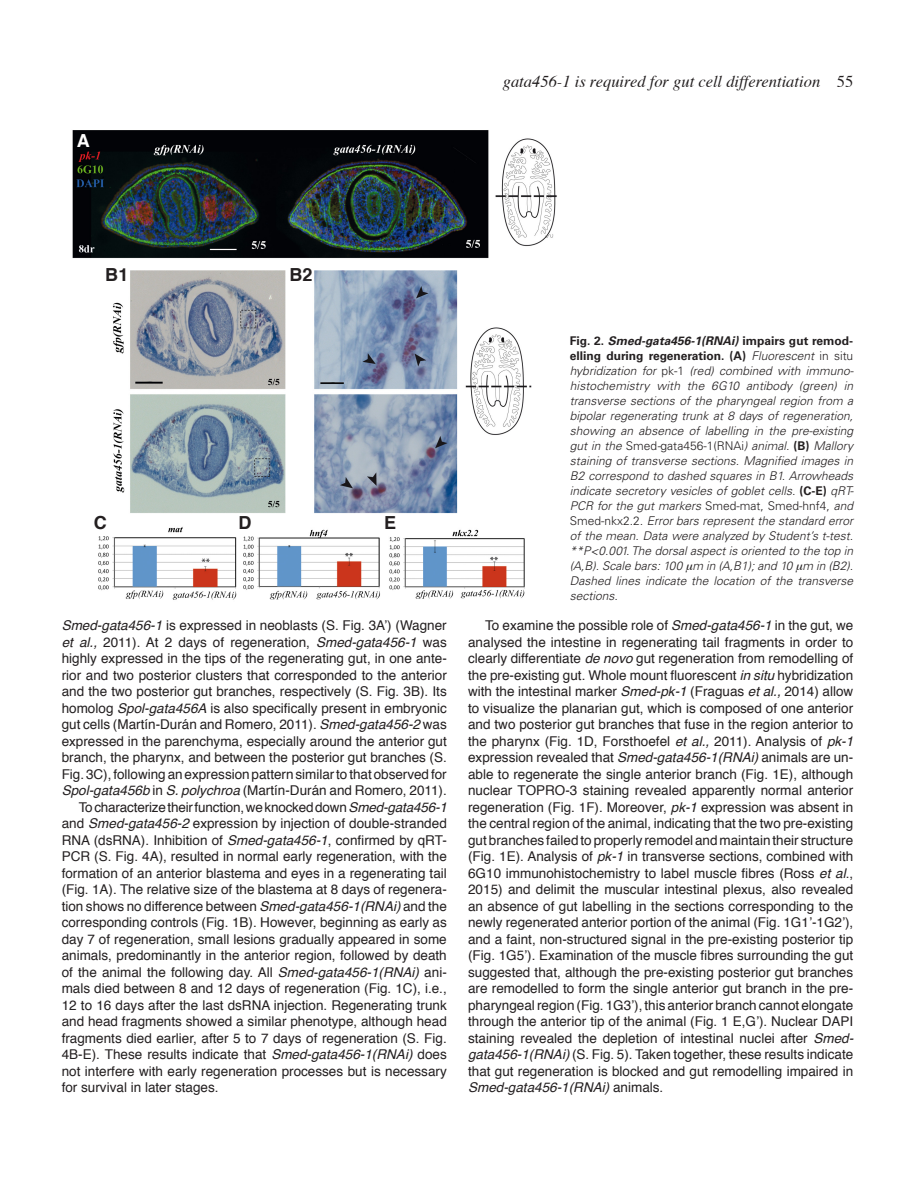
<style>
.page{position:relative;width:915px;height:1191px;background:#fff}
.page>*{position:absolute;margin:0;border:0;box-sizing:border-box;transform-origin:0 0}
._0-PictureA_B_C{font:700 18px "Helvetica";color:#231f20}
._0-PictureA_B_C-2{font:700 18px "Helvetica";color:#fff}
.t1{font:italic 16.5px "Times";color:#231f20}
._0-Texto{font:13.5px/16.5px "Helvetica";color:#231f20;text-align:justify}
._0-PictureLegendText{font:italic 300 12px/15px "Univers LT Std";color:#231f20;text-align:justify}
.s1{font-style:normal}
.s2{font-style:italic}
.s3{font-weight:700;font-style:normal}
.s4{font-weight:700}
</style>
<div class="page">
<img style="left:72px;top:130px;width:485px;height:470px">
<p class="_0-PictureA_B_C-2" style="left:77px;top:127px;width:14px">A</p>
<p class="t1" style="left:502px;top:67px;width:352px">gata456-1 is required for gut cell differentiation <span class="s1">55</span></p>
<p class="_0-PictureA_B_C" style="left:105px;top:261px;width:25px">B1</p>
<p class="_0-PictureA_B_C" style="left:289px;top:261px;width:25px">B2</p>
<p class="_0-PictureA_B_C" style="left:94px;top:508px;width:14px">C</p>
<p class="_0-PictureA_B_C" style="left:238px;top:508px;width:14px">D</p>
<p class="_0-PictureA_B_C" style="left:384px;top:508px;width:14px">E</p>
<p class="_0-Texto" style="left:62px;top:617px;width:386px"><span class="s2">Smed-gata456-1</span> is expressed in neoblasts (S. Fig. 3A’) (Wagner <span class="s2">et al.,</span> 2011). At 2 days of regeneration, <span class="s2">Smed-gata456-1</span> was highly expressed in the tips of the regenerating gut, in one ante&shy;rior and two posterior clusters that corresponded to the anterior and the two posterior gut branches, respectively (S. Fig. 3B). Its homolog <span class="s2">Spol-gata456A</span> is also specifically present in embryonic gut cells (Martín-Durán and Romero, 2011). <span class="s2">Smed-gata456-2</span> was expressed in the parenchyma, especially around the anterior gut branch, the pharynx, and between the posterior gut branches (S.<br>Fig. 3C), following an expression pattern similar to that observed for <span class="s2">Spol-gata456b</span> in <span class="s2">S. polychroa</span> (Martín-Durán and Romero, 2011).</p>
<p class="_0-Texto" style="left:62px;top:799px;width:386px;text-indent:17px">To characterize their function, we knocked down <span class="s2">Smed-gata456-1 </span>and <span class="s2">Smed-gata456-2</span> expression by injection of double-stranded RNA (dsRNA). Inhibition of <span class="s2">Smed-gata456-1</span>, confirmed by qRT-PCR (S. Fig. 4A), resulted in normal early regeneration, with the formation of an anterior blastema and eyes in a regenerating tail (Fig. 1A). The relative size of the blastema at 8 days of regenera&shy;tion shows no difference between <span class="s2">Smed-gata456-1(RNAi)</span> and the corresponding controls (Fig. 1B). However, beginning as early as day 7 of regeneration, small lesions gradually appeared in some animals, predominantly in the anterior region, followed by death of the animal the following day. All <span class="s2">Smed-gata456-1(RNAi)</span> ani&shy;mals died between 8 and 12 days of regeneration (Fig. 1C), i.e., 12 to 16 days after the last dsRNA injection. Regenerating trunk and head fragments showed a similar phenotype, although head fragments died earlier, after 5 to 7 days of regeneration (S. Fig.<br>4B-E). These results indicate that <span class="s2">Smed-gata456-1(RNAi)</span> does not interfere with early regeneration processes but is necessary for survival in later stages.</p>
<p class="_0-PictureLegendText" style="left:569px;top:333px;width:285px"><span class="s3">Fig. 2.</span> <span class="s4">Smed-gata456-1(RNAi)</span> <span class="s3">impairs gut remod&shy;elling during regeneration. (A)</span> Fluorescent <span class="s1">in situ </span>hybridization for <span class="s1">pk-1</span> (red) combined with immuno&shy;histochemistry with the 6G10 antibody (green) in transverse sections of the pharyngeal region from a bipolar regenerating trunk at 8 days of regeneration, showing an absence of labelling in the pre-existing gut in the <span class="s1">Smed</span>-<span class="s1">gata456-1(RNAi</span>) animal. <span class="s3">(B)</span> Mallory staining of transverse sections. Magnified images in B2 correspond to dashed squares in B1. Arrowheads indicate secretory vesicles of goblet cells. <span class="s3">(C-E)</span> qRT-PCR for the gut markers <span class="s1">Smed-mat, Smed-hnf4,</span> and <span class="s1">Smed-nkx2.2</span>. Error bars represent the standard error of the mean. Data were analyzed by Student’s t-test. **P&lt;0.001. The dorsal aspect is oriented to the top in (A,B). Scale bars: 100 m in (A,B1); and 10 m in (B2).<br>Dashed lines indicate the location of the transverse sections.</p>
<p class="_0-Texto" style="left:468px;top:617px;width:387px;text-indent:17px">To examine the possible role of <span class="s2">Smed-gata456-1</span> in the gut, we analysed the intestine in regenerating tail fragments in order to clearly differentiate <span class="s2">de novo</span> gut regeneration from remodelling of the pre-existing gut. Whole mount fluorescent <span class="s2">in situ</span> hybridization with the intestinal marker <span class="s2">Smed-pk-1</span> (Fraguas <span class="s2">et al.,</span> 2014) allow to visualize the planarian gut, which is composed of one anterior and two posterior gut branches that fuse in the region anterior to the pharynx (Fig. 1D, Forsthoefel <span class="s2">et al.,</span> 2011). Analysis of <span class="s2">pk-1 </span>expression revealed that <span class="s2">Smed-gata456-1(RNAi)</span> animals are un&shy;able to regenerate the single anterior branch (Fig. 1E), although nuclear TOPRO-3 staining revealed apparently normal anterior regeneration (Fig. 1F). Moreover, <span class="s2">pk-1</span> expression was absent in the central region of the animal, indicating that the two pre-existing gut branches failed to properly remodel and maintain their structure (Fig. 1E). Analysis of <span class="s2">pk-1</span> in transverse sections, combined with 6G10 immunohistochemistry to label muscle fibres (Ross <span class="s2">et al</span>., 2015) and delimit the muscular intestinal plexus, also revealed an absence of gut labelling in the sections corresponding to the newly regenerated anterior portion of the animal (Fig. 1G1’-1G2’), and a faint, non-structured signal in the pre-existing posterior tip (Fig. 1G5’). Examination of the muscle fibres surrounding the gut suggested that, although the pre-existing posterior gut branches are remodelled to form the single anterior gut branch in the pre&shy;pharyngeal region (Fig. 1G3’), this anterior branch cannot elongate through the anterior tip of the animal (Fig. 1 E,G’). Nuclear DAPI staining revealed the depletion of intestinal nuclei after <span class="s2">Smed&shy;gata456-1(RNAi)</span> (S. Fig. 5). Taken together, these results indicate that gut regeneration is blocked and gut remodelling impaired in <span class="s2">Smed-gata456-1(RNAi)</span> animals.</p>
</div>
